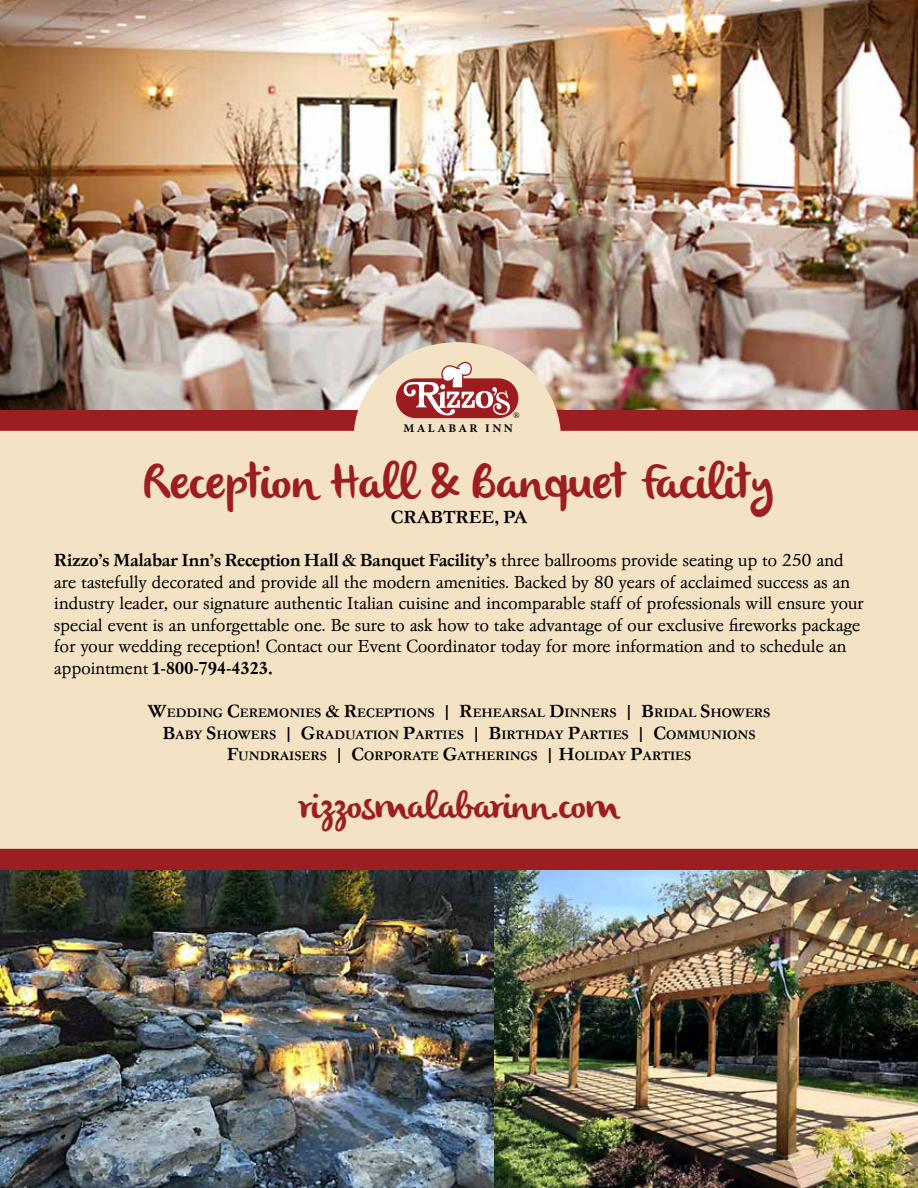
<style>
.page{position:relative;width:918px;height:1188px;background:#fff}
.page>*{position:absolute;margin:0;border:0;box-sizing:border-box;transform-origin:0 0}
.t1{font:49.5px "olivier";color:#9c1e21}
.t2{font:37.5px "olivier";color:#9c1e21}
.t3{font:18px/21.6px "Garamond No 4 T Ligh";letter-spacing:-.02em;color:#000}
.t4{font:500 18px "Garamond No 4 T";letter-spacing:-.02em;color:#000}
.t5{font:500 18px "Garamond No 4 T";color:#000}
.t6{font:500 12.6px/21.6px "Garamond No 4 T";color:#000;text-align:center}
.t7{font:700 11.7px "Minion Pro";letter-spacing:.2em;color:#000;scale:1.05 1}
.t8{font:500 8.4px "Latienne Swa T";color:#000}
.s1{font-family:"Garamond No 4 T Ligh";font-weight:400}
.s2{font-size:18px}
</style>
<div class="page">
<img style="left:493px;top:870px;width:425px;height:318px">
<img style="left:0;top:870px;width:493px;height:318px">
<img style="left:0;top:0;width:918px;height:342px">
<div style="left:0;top:849px;width:918px;height:21px;background:#9c1e21"></div>
<svg style="left:0;top:342px;width:918px;height:507px;background:#e8d4b8"></svg>
<div style="left:396px;top:378px;width:122px;height:40px;background:#9d1c20;border-radius:20px"></div>
<svg style="left:402px;top:360px;width:108px;height:56px"></svg>
<p class="t8" style="left:513px;top:410px;width:8px">®</p>
<p class="t7" style="left:403px;top:420px;width:106px">MALABAR INN</p>
<h1 class="t1" style="left:144px;top:454px;width:631px">Reception Hall &amp; Banquet Facility</h1>
<p class="t5" style="left:391px;top:507px;width:138px">CRABTREE, PA</p>
<p class="t4" style="left:54px;top:550px;width:791px">Rizzo’s Malabar Inn’s Reception Hall &amp; Banquet Facility’s <span class="s1">three ballrooms provide seating up to 250 and</span></p>
<p class="t3" style="left:54px;top:571px;width:812px">are tastefully decorated and provide all the modern amenities. Backed by 80 years of acclaimed success as an industry leader, our signature authentic Italian cuisine and incomparable staff of professionals will ensure your special event is an unforgettable one. Be sure to ask how to take advantage of our exclusive fireworks package for your wedding reception! Contact our Event Coordinator today for more information and to schedule an</p>
<p class="t4" style="left:54px;top:658px;width:220px"><span class="s1">appointment</span> 1-800-794-4323.</p>
<p class="t6" style="left:148px;top:703px;width:624px"><span class="s2">W</span>EDDING <span class="s2">C</span>EREMONIES <span class="s2">&amp; R</span>ECEPTIONS <span class="s2">| R</span>EHEARSAL <span class="s2">D</span>INNERS <span class="s2">| B</span>RIDAL <span class="s2">S</span>HOWERS<br><span class="s2">B</span>ABY <span class="s2">S</span>HOWERS <span class="s2">| G</span>RADUATION <span class="s2">P</span>ARTIES <span class="s2">| B</span>IRTHDAY <span class="s2">P</span>ARTIES <span class="s2">| C</span>OMMUNIONS<br><span class="s2">F</span>UNDRAISERS <span class="s2">| C</span>ORPORATE <span class="s2">G</span>ATHERINGS <span class="s2">| H</span>OLIDAY <span class="s2">P</span>ARTIES</p>
<h2 class="t2" style="left:299px;top:784px;width:321px">rizzosmalabarinn.com</h2>
</div>
